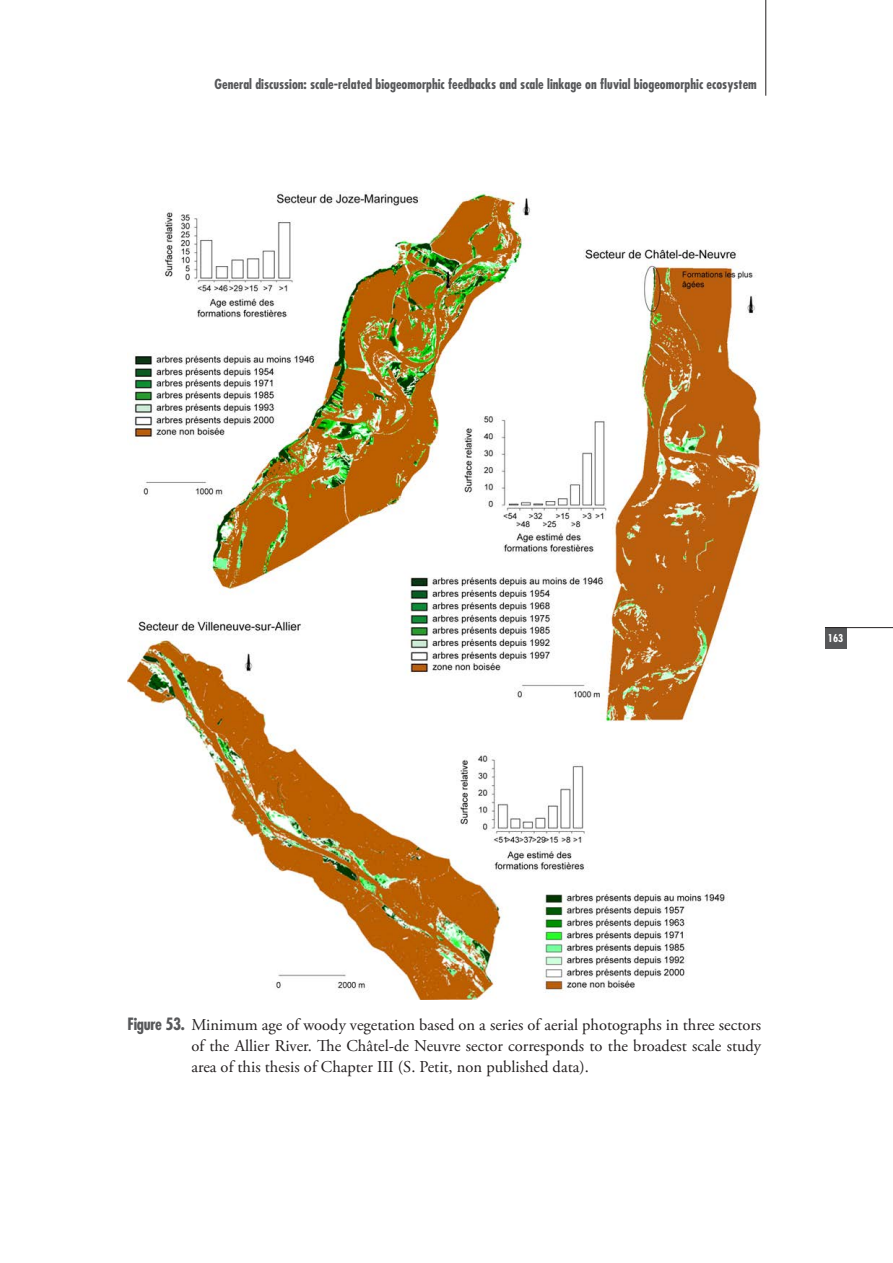
<style>
.page{position:relative;width:893px;height:1263px;background:#fff}
.page>*{position:absolute;margin:0;border:0;box-sizing:border-box;transform-origin:0 0}
.Légende_figure{font:16.5px/21px "Adobe Garamond Pro";color:#231f20;text-align:justify}
.t1{font:700 condensed 13.5px "Futura";color:#57585a}
.t2{font:700 condensed 10.5px "Futura";color:#fff}
.s1{font-family:"Futura";font-weight:700;font-stretch:condensed;color:#57585a}
</style>
<div class="page">
<hr style="left:765px;top:0;width:1px;height:96px;background:#231f20">
<div style="left:825px;top:627px;width:21px;height:21px;background:#57585a"></div>
<hr style="left:825px;top:627px;width:68px;height:1px;background:#231f20">
<img style="left:128px;top:191px;width:634px;height:809px">
<p class="t1" style="left:215px;top:76px;width:544px">General discussion: scale-related biogeomorphic feedbacks and scale linkage on fluvial biogeomorphic ecosystem</p>
<p class="t2" style="left:828px;top:631px;width:17px">163</p>
<p class="Légende_figure" style="left:191px;top:1014px;width:571px;text-indent:-64px"><span class="s1">Figure 53.</span> Minimum age of woody vegetation based on a series of aerial photographs in three sectors of the Allier River. The Châtel-de Neuvre sector corresponds to the broadest scale study area of this thesis of Chapter III (S. Petit, non published data).</p>
</div>
